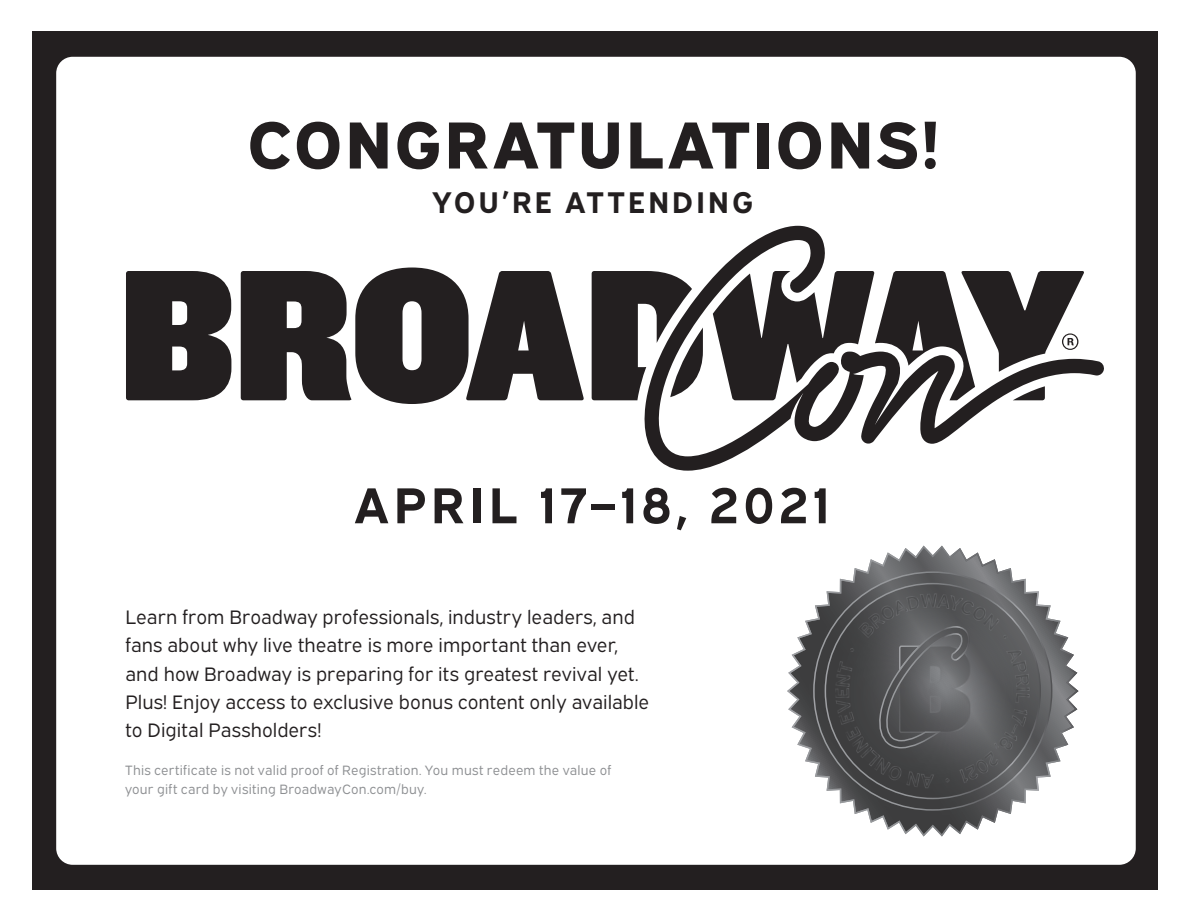
<style>
.page{position:relative;width:1188px;height:918px;background:#fff}
.page>*{position:absolute;margin:0;border:0;box-sizing:border-box;transform-origin:0 0}
.t1{font:66.45px "Expressway Xb";letter-spacing:.02em;color:#231f20}
.t2{font:700 50.4px "Expressway Rg";letter-spacing:.085em;color:#231f20}
.t3{font:700 30px "Expressway Rg";letter-spacing:.09em;color:#231f20}
.t4{font:19.5px/28.2px "Expressway Bk";color:#231f20}
.t5{font:13.5px/19.2px "Expressway Bk";letter-spacing:.015em;color:#8d8f92}
</style>
<div class="page">
<div style="left:32px;top:31px;width:1125px;height:858px;background:#231f20"></div>
<div style="left:56px;top:57px;width:1080px;height:808px;background:#fff;border-radius:16px"></div>
<div style="left:592px;top:271px;width:50px;height:129px;background:#231f20"></div>
<svg style="left:126px;top:271px;width:105px;height:129px;background:#373334"></svg>
<svg style="left:241px;top:268px;width:343px;height:136px"></svg>
<svg style="left:642px;top:226px;width:462px;height:245px"></svg>
<svg style="left:713px;top:271px;width:371px;height:129px"></svg>
<svg style="left:787px;top:545px;width:292px;height:292px"></svg>
<svg style="left:814px;top:572px;width:238px;height:238px;background:#575759"></svg>
<svg style="left:825px;top:584px;width:215px;height:214px;background:#4f4f51"></svg>
<svg style="left:835px;top:593px;width:196px;height:196px;background:#575759"></svg>
<h1 class="t1" style="left:246px;top:92px;width:696px">CONGRATULATIONS!</h1>
<h3 class="t3" style="left:432px;top:179px;width:323px">YOU’RE ATTENDING</h3>
<h2 class="t2" style="left:354px;top:466px;width:477px">APRIL 17–18, 2021</h2>
<p class="t4" style="left:125px;top:601px;width:526px">Learn from Broadway professionals, industry leaders, and fans about why live theatre is more important than ever, and how Broadway is preparing for its greatest revival yet.<br>Plus! Enjoy access to exclusive bonus content only available to Digital Passholders!</p>
<p class="t5" style="left:125px;top:759px;width:488px">This certificate is not valid proof of Registration. You must redeem the value of your gift card by visiting BroadwayCon.com/buy.</p>
</div>
